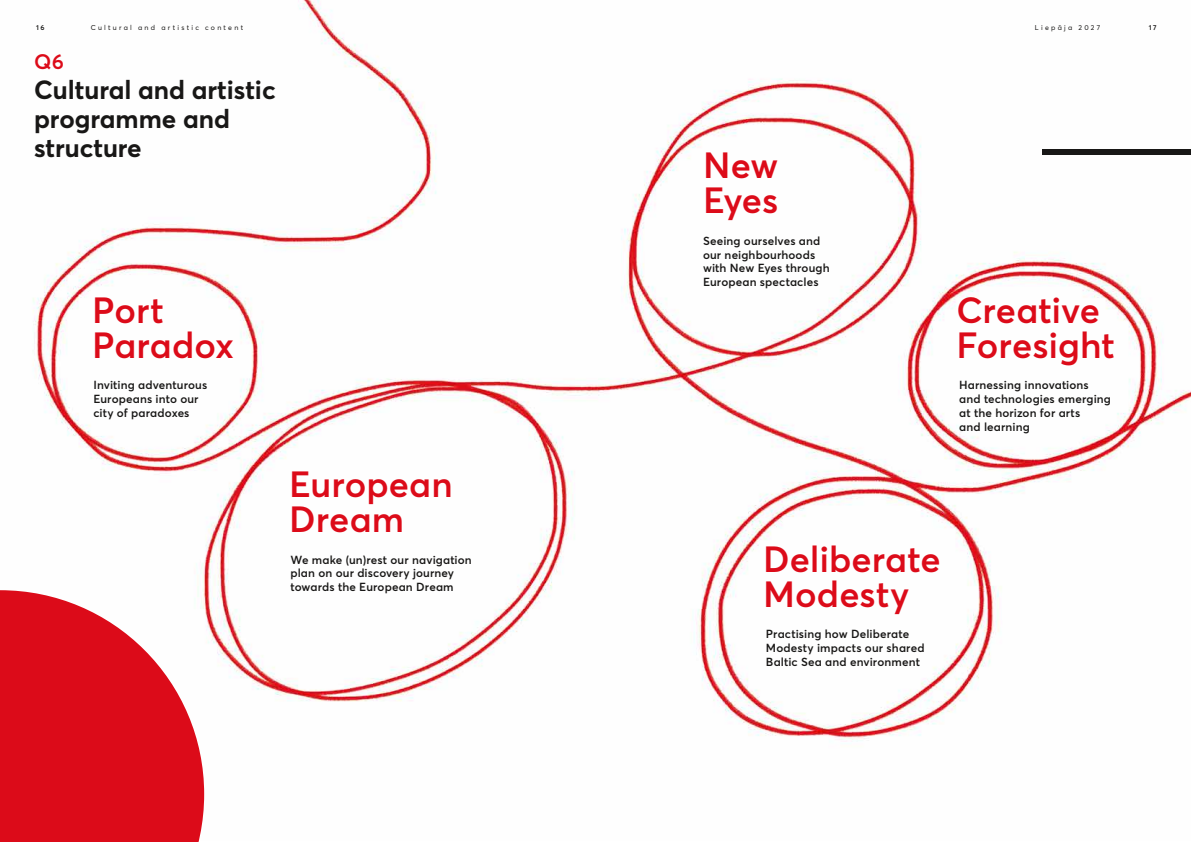
<style>
.page{position:relative;width:1191px;height:842px;background:#fff}
.page>*{position:absolute;margin:0;border:0;box-sizing:border-box;transform-origin:0 0}
.t1{font:600 36px/35px "Averta CY";color:#dc0b19}
.t2{font:700 26px/29px "Averta CY";color:#181716}
.t3{font:600 20.8px "Averta CY";color:#dc0b19}
.t4{font:600 11.6px/13.9px "Averta CY";letter-spacing:.01em;color:#181716}
.t5{font:7px "Averta CY";letter-spacing:.32em;color:#181716}
.t6{font:600 7px "Averta CY";color:#181716}
</style>
<div class="page">
<img style="left:33px;top:0;width:1158px;height:801px">
<div style="left:1042px;top:149px;width:149px;height:6px;background:#181716"></div>
<svg style="left:0;top:590px;width:204px;height:252px;fill:#dc0b19"></svg>
<p class="t6" style="left:36px;top:22px;width:10px">16</p>
<p class="t5" style="left:91px;top:22px;width:154px">Cultural and artistic content</p>
<p class="t5" style="left:1035px;top:22px;width:67px">Liepāja 2027</p>
<p class="t6" style="left:1148px;top:22px;width:9px">17</p>
<h3 class="t3" style="left:34px;top:47px;width:31px">Q6</h3>
<h2 class="t2" style="left:34px;top:74px;width:243px">Cultural and artistic programme and structure</h2>
<h1 class="t1" style="left:92px;top:291px;width:144px">Port<br>Paradox</h1>
<p class="t4" style="left:93px;top:378px;width:115px">Inviting adventurous<br>Europeans into our city of paradoxes</p>
<h1 class="t1" style="left:703px;top:147px;width:77px">New<br>Eyes</h1>
<p class="t4" style="left:703px;top:233px;width:128px">Seeing ourselves and our neighbourhoods with New Eyes through<br>European spectacles</p>
<h1 class="t1" style="left:289px;top:465px;width:165px">European<br>Dream</h1>
<p class="t4" style="left:290px;top:552px;width:183px">We make (un)rest our navigation plan on our discovery journey towards the European Dream</p>
<h1 class="t1" style="left:763px;top:540px;width:179px">Deliberate<br>Modesty</h1>
<p class="t4" style="left:766px;top:626px;width:160px">Practising how Deliberate<br>Modesty impacts our shared<br>Baltic Sea and environment</p>
<h1 class="t1" style="left:956px;top:291px;width:160px">Creative<br>Foresight</h1>
<p class="t4" style="left:959px;top:378px;width:153px">Harnessing innovations and technologies emerging at the horizon for arts<br>and learning</p>
</div>
